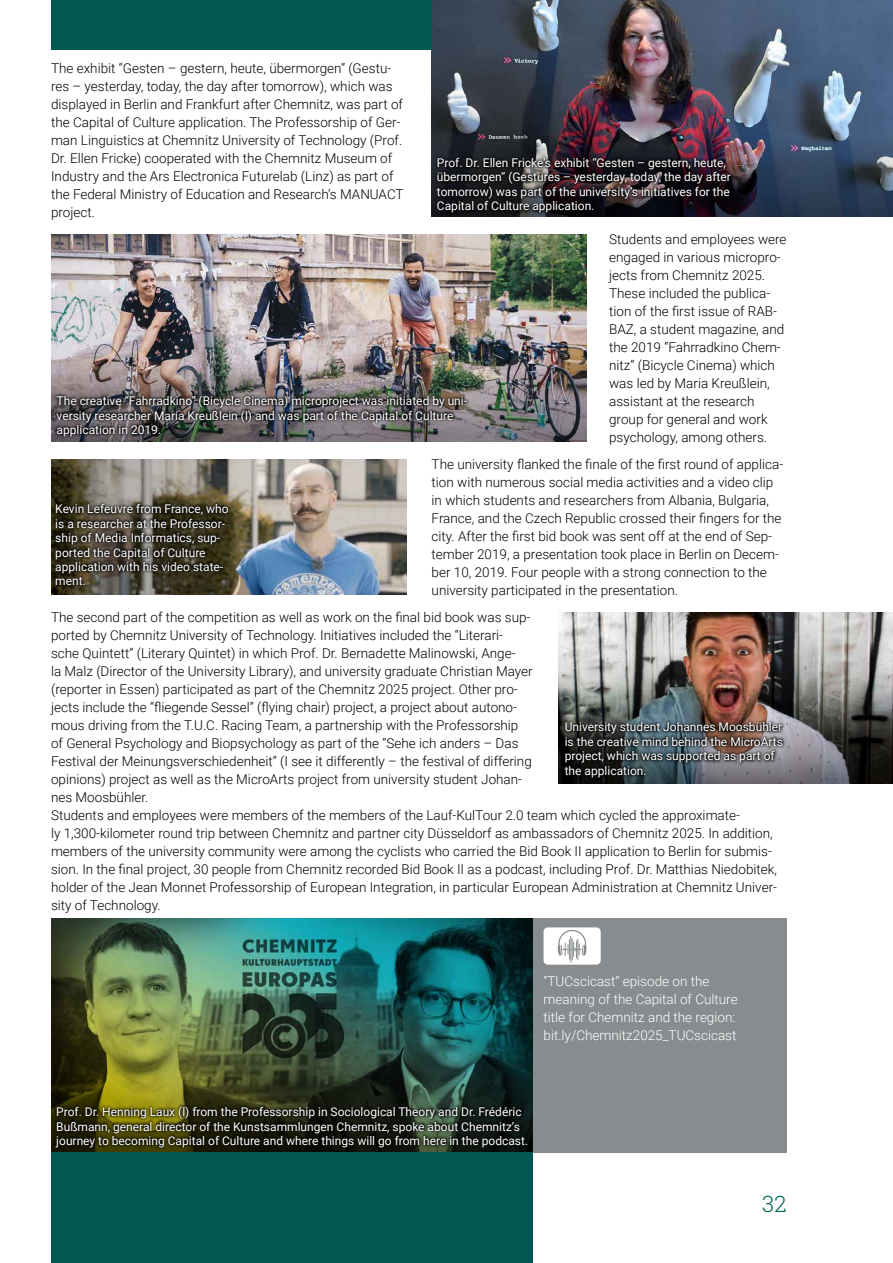
<style>
.page{position:relative;width:893px;height:1263px;background:#fff}
.page>*{position:absolute;margin:0;border:0;box-sizing:border-box;transform-origin:0 0}
.t1{font:300 22.5px "Roboto Slab";color:#006254}
.Fließtext_am_Raster{font:300 13.5px/18px "Roboto";color:#000}
.Fließtext_am_Raster-2{font:300 13.5px/18px "Roboto";color:#fff}
.Bildtext_weiß{font:12px/14.4px "Roboto";color:#fff}
</style>
<div class="page">
<img style="left:432px;top:0;width:461px;height:126px">
<img style="left:51px;top:918px;width:482px;height:148px">
<img style="left:51px;top:1066px;width:482px;height:86px">
<img style="left:279px;top:459px;width:127px;height:135px">
<img style="left:51px;top:235px;width:535px;height:116px">
<img style="left:558px;top:612px;width:335px;height:81px">
<img style="left:558px;top:693px;width:335px;height:90px">
<img style="left:51px;top:351px;width:535px;height:90px">
<img style="left:432px;top:126px;width:461px;height:90px">
<img style="left:51px;top:459px;width:228px;height:135px">
<div style="left:533px;top:918px;width:254px;height:234px;background:#898c8e"></div>
<svg style="left:433px;top:155px;width:301px;height:61px;background:#181418"></svg>
<img style="left:54px;top:393px;width:417px;height:47px">
<svg style="left:52px;top:1104px;width:479px;height:46px;background:#1c1e0a"></svg>
<div style="left:51px;top:1152px;width:482px;height:111px;background:#005850"></div>
<div style="left:51px;top:0;width:381px;height:50px;background:#005850"></div>
<div style="left:544px;top:927px;width:57px;height:38px;background:#fff;border-radius:4px"></div>
<svg style="left:558px;top:930px;width:29px;height:33px"></svg>
<svg style="left:52px;top:501px;width:180px;height:88px;background:#322e21"></svg>
<svg style="left:561px;top:719px;width:225px;height:61px;background:#3d4042"></svg>
<p class="Fließtext_am_Raster" style="left:51px;top:59px;width:354px">The exhibit “Gesten – gestern, heute, übermorgen” (Gestu&shy;res – yesterday, today, the day after tomorrow), which was displayed in Berlin and Frankfurt after Chemnitz, was part of the Capital of Culture application. The Professorship of Ger&shy;man Linguistics at Chemnitz University of Technology (Prof.<br>Dr. Ellen Fricke) cooperated with the Chemnitz Museum of Industry and the Ars Electronica Futurelab (Linz) as part of the Federal Ministry of Education and Research’s MANUACT project.</p>
<p class="Bildtext_weiß" style="left:437px;top:155px;width:296px">Prof. Dr. Ellen Fricke’s exhibit “Gesten – gestern, heute, übermorgen” (Gestures – yesterday, today, the day after tomorrow) was part of the university’s initiatives for the Capital of Culture application.</p>
<p class="Fließtext_am_Raster" style="left:609px;top:230px;width:179px">Students and employees were engaged in various micropro&shy;jects from Chemnitz 2025.<br>These included the publica&shy;tion of the first issue of RAB-<br>BAZ, a student magazine, and the 2019 “Fahrradkino Chem&shy;nitz” (Bicycle Cinema) which was led by Maria Kreußlein, assistant at the research group for general and work psychology, among others.</p>
<p class="Fließtext_am_Raster" style="left:432px;top:455px;width:353px">The university flanked the finale of the first round of applica&shy;tion with numerous social media activities and a video clip in which students and researchers from Albania, Bulgaria, France, and the Czech Republic crossed their fingers for the city. After the first bid book was sent off at the end of Sep&shy;tember 2019, a presentation took place in Berlin on Decem&shy;ber 10, 2019. Four people with a strong connection to the university participated in the presentation.</p>
<p class="Fließtext_am_Raster" style="left:51px;top:608px;width:483px">The second part of the competition as well as work on the final bid book was sup&shy;ported by Chemnitz University of Technology. Initiatives included the “Literari&shy;sche Quintett” (Literary Quintet) in which Prof. Dr. Bernadette Malinowski, Ange-<br>la Malz (Director of the University Library), and university graduate Christian Mayer (reporter in Essen) participated as part of the Chemnitz 2025 project. Other pro&shy;jects include the “fliegende Sessel” (flying chair) project, a project about autono&shy;mous driving from the T.U.C. Racing Team, a partnership with the Professorship of General Psychology and Biopsychology as part of the “Sehe ich anders – Das Festival der Meinungsverschiedenheit” (I see it differently – the festival of differing opinions) project as well as the MicroArts project from university student Johan&shy;nes Moosbühler.</p>
<p class="Bildtext_weiß" style="left:57px;top:393px;width:412px">The creative “Fahrradkino” (Bicycle Cinema) microproject was initiated by uni&shy;versity researcher Maria Kreußlein (l) and was part of the Capital of Culture application in 2019.</p>
<p class="Bildtext_weiß" style="left:55px;top:501px;width:175px">Kevin Lefeuvre from France, who is a researcher at the Professor&shy;ship of Media Informatics, sup&shy;ported the Capital of Culture application with his video state&shy;ment.</p>
<p class="Bildtext_weiß" style="left:565px;top:719px;width:220px">University student Johannes Moosbühler is the creative mind behind the MicroArts project, which was supported as part of the application.</p>
<p class="Fließtext_am_Raster" style="left:51px;top:806px;width:727px">Students and employees were members of the members of the Lauf-KulTour 2.0 team which cycled the approximate-<br>ly 1,300-kilometer round trip between Chemnitz and partner city Düsseldorf as ambassadors of Chemnitz 2025. In addition, members of the university community were among the cyclists who carried the Bid Book II application to Berlin for submis&shy;sion. In the final project, 30 people from Chemnitz recorded Bid Book II as a podcast, including Prof. Dr. Matthias Niedobitek, holder of the Jean Monnet Professorship of European Integration, in particular European Administration at Chemnitz Univer&shy;sity of Technology.</p>
<p class="Fließtext_am_Raster-2" style="left:544px;top:971px;width:196px">“TUCscicast” episode on the meaning of the Capital of Culture title for Chemnitz and the region: bit.ly/Chemnitz2025_TUCscicast</p>
<p class="Bildtext_weiß" style="left:56px;top:1104px;width:473px">Prof. Dr. Henning Laux (l) from the Professorship in Sociological Theory and Dr. Frédéric<br>Bußmann, general director of the Kunstsammlungen Chemnitz, spoke about Chemnitz’s journey to becoming Capital of Culture and where things will go from here in the podcast.</p>
<h1 class="t1" style="left:762px;top:1188px;width:26px">32</h1>
</div>
